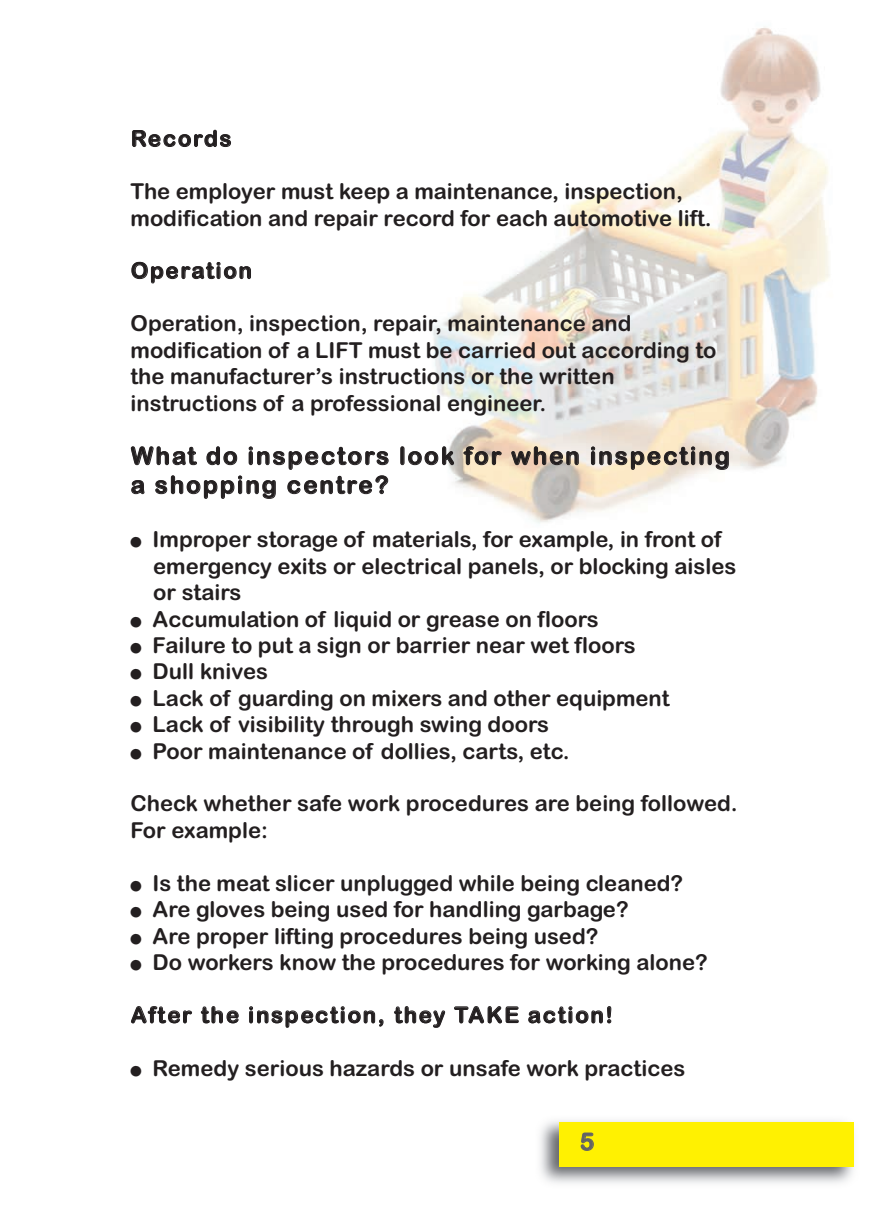
<style>
.page{position:relative;width:874px;height:1225px;background:#fff}
.page>*{position:absolute;margin:0;border:0;box-sizing:border-box;transform-origin:0 0}
.t1{font:24px/29px "Arial Rounded MT Bold";letter-spacing:.085em;color:#231f20}
.t2{font:24px "Arial Rounded MT Bold";color:#636366}
.t3{font:22px/26.4px "Arial Rounded MT Bold";color:#231f20}
.t4{font:22px "Arial Rounded MT Bold";letter-spacing:.08em;color:#231f20}
</style>
<div class="page">
<img style="left:540px;top:1120px;width:314px;height:64px">
<div style="left:559px;top:1122px;width:294px;height:44px;background:#fff101"></div>
<img style="left:433px;top:27px;width:397px;height:497px">
<p class="t4" style="left:131px;top:126px;width:102px">Records</p>
<p class="t3" style="left:130px;top:178px;width:582px">The employer must keep a maintenance, inspection, modification and repair record for each automotive lift.</p>
<p class="t4" style="left:131px;top:258px;width:122px">Operation</p>
<p class="t3" style="left:130px;top:310px;width:587px">Operation, inspection, repair, maintenance and modification of a LIFT must be carried out according to the manufacturer’s instructions or the written instructions of a professional engineer.</p>
<p class="t1" style="left:131px;top:441px;width:600px">What do inspectors look for when inspecting a shopping centre?</p>
<p class="t3" style="left:153px;top:526px;width:584px;text-indent:-23px">● Improper storage of materials, for example, in front of emergency exits or electrical panels, or blocking aisles or stairs</p>
<p class="t3" style="left:130px;top:606px;width:469px">● Accumulation of liquid or grease on floors</p>
<p class="t3" style="left:130px;top:632px;width:506px">● Failure to put a sign or barrier near wet floors</p>
<p class="t3" style="left:130px;top:658px;width:139px">● Dull knives</p>
<p class="t3" style="left:130px;top:685px;width:540px">● Lack of guarding on mixers and other equipment</p>
<p class="t3" style="left:130px;top:711px;width:420px">● Lack of visibility through swing doors</p>
<p class="t3" style="left:130px;top:738px;width:440px">● Poor maintenance of dollies, carts, etc.</p>
<p class="t3" style="left:130px;top:790px;width:608px">Check whether safe work procedures are being followed.<br>For example:</p>
<p class="t3" style="left:130px;top:870px;width:554px">● Is the meat slicer unplugged while being cleaned?</p>
<p class="t3" style="left:130px;top:896px;width:499px">● Are gloves being used for handling garbage?</p>
<p class="t3" style="left:130px;top:922px;width:469px">● Are proper lifting procedures being used?</p>
<p class="t3" style="left:130px;top:949px;width:578px">● Do workers know the procedures for working alone?</p>
<p class="t4" style="left:131px;top:1002px;width:483px">After the inspection, they TAKE action!</p>
<p class="t3" style="left:130px;top:1054px;width:556px">● Remedy serious hazards or unsafe work practices</p>
<p class="t2" style="left:579px;top:1127px;width:16px">5</p>
</div>
